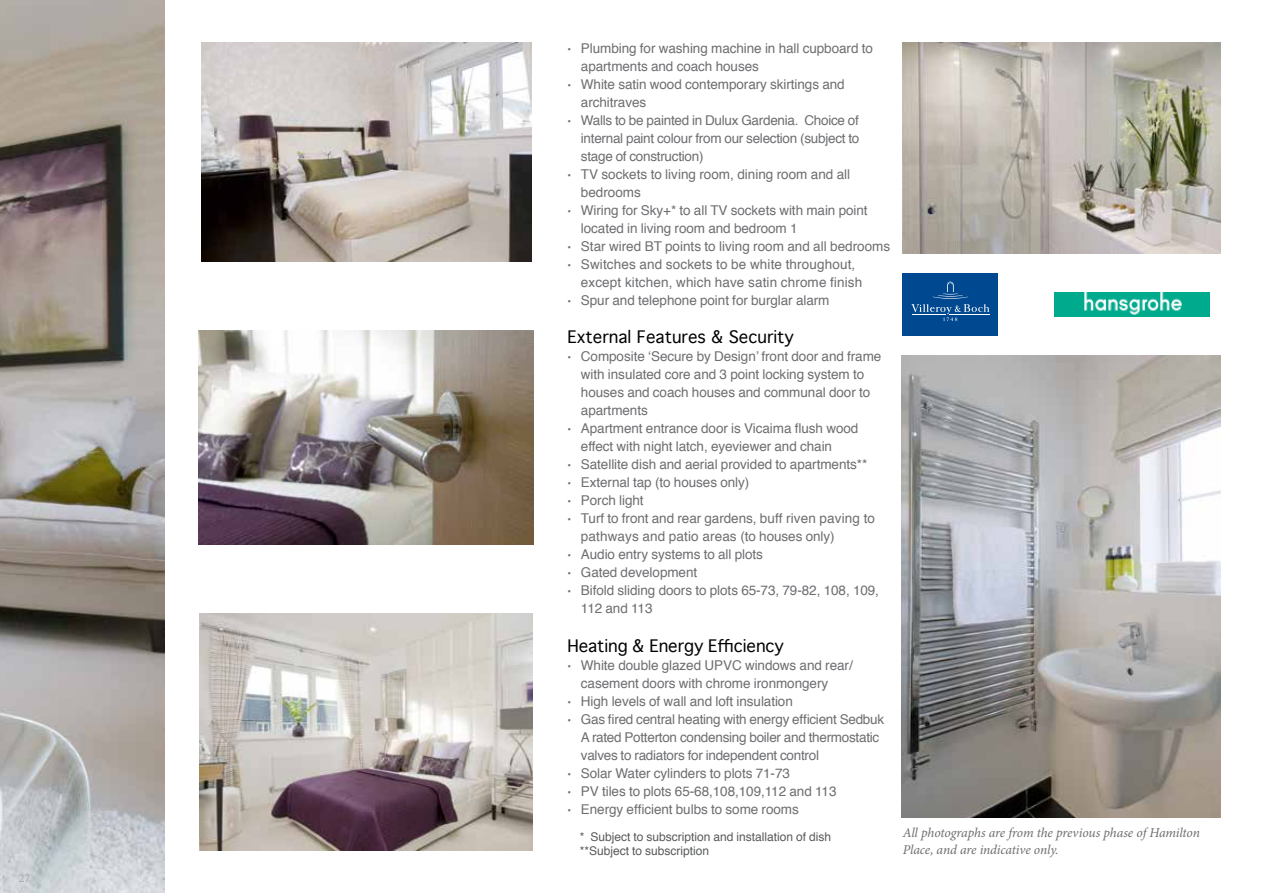
<style>
.page{position:relative;width:1263px;height:893px;background:#fff}
.page>*{position:absolute;margin:0;border:0;box-sizing:border-box;transform-origin:0 0}
.t1{font:16.5px "Geneva";color:#000}
.t2{font:13.5px/18px "Helvetica";letter-spacing:-.005em;color:#6d6e71}
.t3{font:italic 13.5px/16.2px "Minion Pro";letter-spacing:-.01em;color:#6d6e71}
.t4{font:12px "Helvetica";color:#58595b}
.t5{font:12px "Minion Pro";color:#a7a9ac}
.s1{font-weight:700;font-size:10.5px}
</style>
<div class="page">
<img style="left:200px;top:614px;width:332px;height:236px">
<img style="left:199px;top:330px;width:334px;height:215px">
<img style="left:202px;top:43px;width:329px;height:218px">
<img style="left:902px;top:356px;width:318px;height:461px">
<img style="left:903px;top:43px;width:317px;height:211px">
<img style="left:1054px;top:293px;width:155px;height:24px">
<div style="left:903px;top:273px;width:95px;height:63px;background:#004990"></div>
<svg style="left:911px;top:282px;width:78px;height:39px"></svg>
<img style="left:0;top:0;width:165px;height:893px">
<p class="t5" style="left:19px;top:870px;width:13px">27</p>
<p class="t2" style="left:581px;top:40px;width:294px;text-indent:-14px"><span class="s1">•</span> Plumbing for washing machine in hall cupboard to apartments and coach houses</p>
<p class="t2" style="left:581px;top:76px;width:265px;text-indent:-14px"><span class="s1">•</span> White satin wood contemporary skirtings and architraves</p>
<p class="t2" style="left:581px;top:112px;width:280px;text-align:justify;text-indent:-14px"><span class="s1">•</span> Walls to be painted in Dulux Gardenia. Choice of internal paint colour from our selection (subject to stage of construction)</p>
<p class="t2" style="left:581px;top:166px;width:271px;text-indent:-14px"><span class="s1">•</span> TV sockets to living room, dining room and all bedrooms</p>
<p class="t2" style="left:581px;top:202px;width:288px;text-indent:-14px"><span class="s1">•</span> Wiring for Sky+* to all TV sockets with main point located in living room and bedroom 1</p>
<p class="t2" style="left:567px;top:238px;width:324px"><span class="s1">•</span> Star wired BT points to living room and all bedrooms</p>
<p class="t2" style="left:581px;top:256px;width:283px;text-indent:-14px"><span class="s1">•</span> Switches and sockets to be white throughout, except kitchen, which have satin chrome finish</p>
<p class="t2" style="left:567px;top:292px;width:264px"><span class="s1">•</span> Spur and telephone point for burglar alarm</p>
<p class="t1" style="left:567px;top:323px;width:228px">External Features &amp; Security</p>
<p class="t2" style="left:581px;top:348px;width:302px;text-indent:-14px"><span class="s1">•</span> Composite ‘Secure by Design’ front door and frame with insulated core and 3 point locking system to houses and coach houses and communal door to apartments</p>
<p class="t2" style="left:581px;top:420px;width:279px;text-indent:-14px"><span class="s1">•</span> Apartment entrance door is Vicaima flush wood effect with night latch, eyeviewer and chain</p>
<p class="t2" style="left:567px;top:456px;width:301px"><span class="s1">•</span> Satellite dish and aerial provided to apartments**</p>
<p class="t2" style="left:567px;top:474px;width:183px"><span class="s1">•</span> External tap (to houses only)</p>
<p class="t2" style="left:567px;top:492px;width:78px"><span class="s1">•</span> Porch light</p>
<p class="t2" style="left:581px;top:510px;width:296px;text-indent:-14px"><span class="s1">•</span> Turf to front and rear gardens, buff riven paving to pathways and patio areas (to houses only)</p>
<p class="t2" style="left:567px;top:546px;width:197px"><span class="s1">•</span> Audio entry systems to all plots</p>
<p class="t2" style="left:567px;top:564px;width:131px"><span class="s1">•</span> Gated development</p>
<p class="t2" style="left:581px;top:582px;width:300px;text-indent:-14px"><span class="s1">•</span> Bifold sliding doors to plots 65-73, 79-82, 108, 109,<br>112 and 113</p>
<p class="t1" style="left:567px;top:631px;width:218px">Heating &amp; Energy Efficiency</p>
<p class="t2" style="left:581px;top:656px;width:273px;text-indent:-14px"><span class="s1">•</span> White double glazed UPVC windows and rear/ casement doors with chrome ironmongery</p>
<p class="t2" style="left:567px;top:692px;width:227px"><span class="s1">•</span> High levels of wall and loft insulation</p>
<p class="t2" style="left:581px;top:710px;width:305px;text-indent:-14px"><span class="s1">•</span> Gas fired central heating with energy efficient Sedbuk<br>A rated Potterton condensing boiler and thermostatic valves to radiators for independent control</p>
<p class="t2" style="left:567px;top:764px;width:224px"><span class="s1">•</span> Solar Water cylinders to plots 71-73</p>
<p class="t2" style="left:567px;top:782px;width:271px"><span class="s1">•</span> PV tiles to plots 65-68,108,109,112 and 113</p>
<p class="t2" style="left:567px;top:800px;width:233px"><span class="s1">•</span> Energy efficient bulbs to some rooms</p>
<p class="t4" style="left:580px;top:842px;width:131px">**Subject to subscription</p>
<p class="t4" style="left:580px;top:828px;width:253px">* Subject to subscription and installation of dish</p>
<p class="t3" style="left:903px;top:825px;width:299px">All photographs are from the previous phase of Hamilton<br>Place, and are indicative only.</p>
</div>
